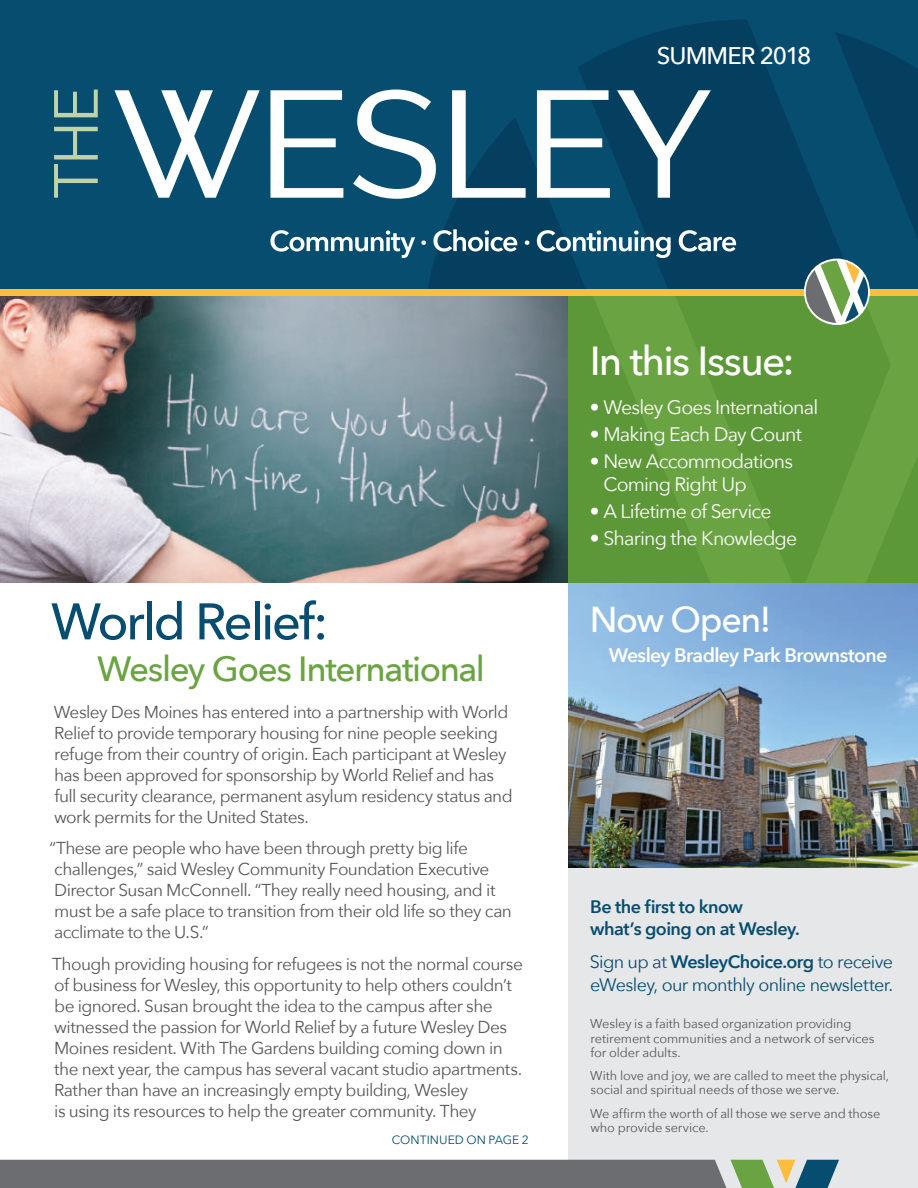
<style>
.page{position:relative;width:918px;height:1188px;background:#fff}
.page>*{position:absolute;margin:0;border:0;box-sizing:border-box;transform-origin:0 0}
.t1{font:500 50.85px "Avenir Next";letter-spacing:-.045em;color:#074d70}
.t2{font:500 40.5px "Avenir Next";letter-spacing:-.04em;color:#fff}
.t3{font:500 36px "Avenir Next";letter-spacing:-.04em;color:#fff}
.t4{font:500 34.95px "Avenir Next";letter-spacing:-.04em;color:#6aa442}
.t5{font:500 24px "Avenir Next";letter-spacing:-.045em;color:#fff}
.t6{font:19.5px/22.5px "Avenir Next";letter-spacing:-.04em;color:#fff}
.t7{font:600 19.5px "Avenir Next";letter-spacing:-.035em;color:#fff}
.t8{font:18px/22.5px "Avenir Next";letter-spacing:-.035em;color:#074d70}
.t9{font:600 18px/22.5px "Avenir Next";letter-spacing:-.03em;color:#074d70}
.t10{font:17.25px/21px "Avenir Next";letter-spacing:-.035em;color:#57585a}
.t11{font:12.75px/14.2px "Avenir Next";letter-spacing:-.01em;color:#57585a}
.t12{font:12px "Avenir Next";letter-spacing:.005em;color:#074d70}
.s1{font-weight:600}
</style>
<div class="page">
<img style="left:0;top:296px;width:569px;height:286px">
<div style="left:0;top:0;width:918px;height:296px;background:#074d70"></div>
<svg style="left:428px;top:20px;width:490px;height:269px;fill:#053f60"></svg>
<svg style="left:54px;top:90px;width:44px;height:108px"></svg>
<div style="left:569px;top:715px;width:349px;height:473px;background:#e6e7e9"></div>
<img style="left:569px;top:582px;width:349px;height:286px">
<svg style="left:569px;top:296px;width:349px;height:286px;background:#629c3b"></svg>
<svg style="left:270px;top:230px;width:145px;height:28px"></svg>
<svg style="left:421px;top:240px;width:5px;height:5px"></svg>
<svg style="left:433px;top:229px;width:84px;height:23px"></svg>
<svg style="left:525px;top:240px;width:4px;height:5px"></svg>
<svg style="left:537px;top:230px;width:134px;height:28px"></svg>
<svg style="left:679px;top:230px;width:57px;height:22px"></svg>
<svg style="left:270px;top:90px;width:73px;height:108px"></svg>
<svg style="left:353px;top:90px;width:83px;height:109px"></svg>
<svg style="left:452px;top:90px;width:74px;height:108px"></svg>
<svg style="left:617px;top:90px;width:94px;height:108px"></svg>
<svg style="left:114px;top:90px;width:146px;height:108px"></svg>
<svg style="left:537px;top:90px;width:73px;height:108px"></svg>
<div style="left:0;top:289px;width:918px;height:7px;background:#febd3d"></div>
<svg style="left:804px;top:259px;width:66px;height:66px"></svg>
<svg style="left:806px;top:261px;width:62px;height:62px"></svg>
<svg style="left:0;top:1160px;width:839px;height:28px;background:#707574"></svg>
<p class="t5" style="left:657px;top:35px;width:156px">SUMMER 2018</p>
<p class="t1" style="left:51px;top:578px;width:279px">World Relief:</p>
<p class="t4" style="left:97px;top:639px;width:389px">Wesley Goes International</p>
<p class="t10" style="left:54px;top:701px;width:460px">Wesley Des Moines has entered into a partnership with World Relief to provide temporary housing for nine people seeking refuge from their country of origin. Each participant at Wesley has been approved for sponsorship by World Relief and has full security clearance, permanent asylum residency status and work permits for the United States.</p>
<p class="t10" style="left:49px;top:837px;width:464px">“These are people who have been through pretty big life challenges,” said Wesley Community Foundation Executive Director Susan McConnell. “They really need housing, and it must be a safe place to transition from their old life so they can acclimate to the U.S.”</p>
<p class="t10" style="left:52px;top:952px;width:472px">Though providing housing for refugees is not the normal course of business for Wesley, this opportunity to help others couldn’t be ignored. Susan brought the idea to the campus after she witnessed the passion for World Relief by a future Wesley Des Moines resident. With The Gardens building coming down in the next year, the campus has several vacant studio apartments.<br>Rather than have an increasingly empty building, Wesley<br>is using its resources to help the greater community. They</p>
<p class="t12" style="left:392px;top:1130px;width:139px">CONTINUED ON PAGE 2</p>
<p class="t2" style="left:590px;top:326px;width:207px">In this Issue:</p>
<p class="t6" style="left:590px;top:395px;width:230px">• Wesley Goes International</p>
<p class="t6" style="left:590px;top:422px;width:214px">• Making Each Day Count</p>
<p class="t6" style="left:603px;top:449px;width:191px;text-indent:-13px">• New Accommodations<br>Coming Right Up</p>
<p class="t6" style="left:590px;top:499px;width:183px">• A Lifetime of Service</p>
<p class="t6" style="left:590px;top:526px;width:209px">• Sharing the Knowledge</p>
<p class="t3" style="left:590px;top:589px;width:183px">Now Open!</p>
<p class="t7" style="left:609px;top:639px;width:280px">Wesley Bradley Park Brownstone</p>
<p class="t9" style="left:590px;top:895px;width:211px">Be the first to know<br>what’s going on at Wesley.</p>
<p class="t8" style="left:590px;top:950px;width:305px">Sign up at <span class="s1">WesleyChoice.org</span> to receive eWesley, our monthly online newsletter.</p>
<p class="t11" style="left:590px;top:1016px;width:286px">Wesley is a faith based organization providing retirement communities and a network of services for older adults.</p>
<p class="t11" style="left:590px;top:1068px;width:300px">With love and joy, we are called to meet the physical, social and spiritual needs of those we serve.</p>
<p class="t11" style="left:590px;top:1106px;width:292px">We affirm the worth of all those we serve and those who provide service.</p>
</div>
